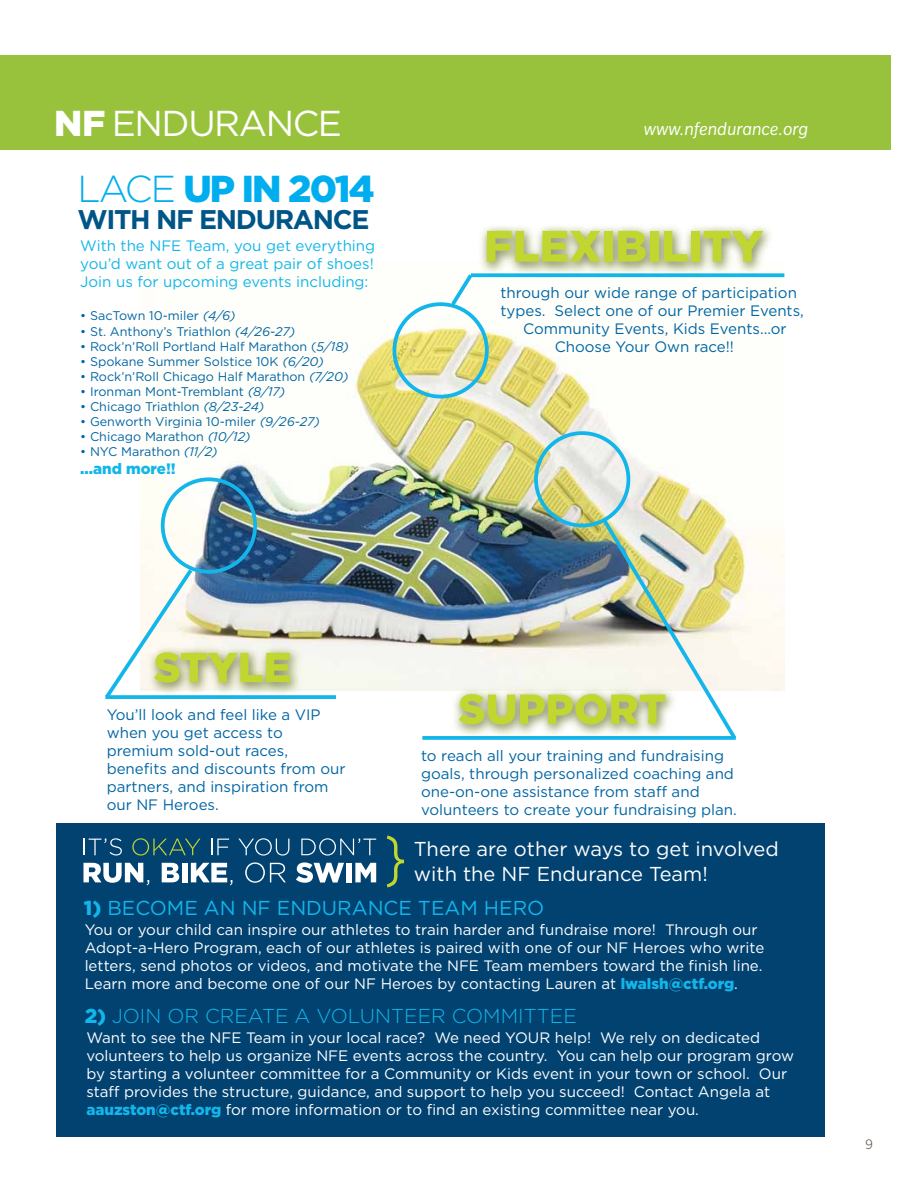
<style>
.page{position:relative;width:918px;height:1188px;background:#fff}
.page>*{position:absolute;margin:0;border:0;box-sizing:border-box;transform-origin:0 0}
.t1{font:900 37.5px "Gotham";letter-spacing:-.05em;color:#00aeef}
.t2{font:36px "Gotham";color:#fff}
.t3{font:700 27px "Gotham";letter-spacing:-.05em;color:#005587}
.t4{font:20.1px/24.2px "Gotham";color:#fff}
.t5{font:300 20.1px "Gotham";color:#13b6ea}
.t6{font:20.1px "Gotham";color:#13b6ea}
.t7{font:italic 19.5px "Slate Pro";color:#fff}
.t8{font:15.15px/18.1px "Gotham";color:#fff}
.t9{font:15.15px/18.1px "Gotham";color:#0065a4}
.t10{font:15.15px/18.1px "Gotham";color:#13b6ea;text-align:justify}
.t11{font:900 15.15px "Gotham";color:#13b6ea}
.t12{font:300 15px "Slate Pro";color:#63584e}
.t13{font:12.6px "Gotham";color:#0065a4}
.s1{font-weight:900}
.s2{font-weight:300}
.s3{font-style:italic}
.s4{font-weight:900;color:#13b6ea}
</style>
<div class="page">
<img style="left:140px;top:277px;width:644px;height:414px">
<div style="left:56px;top:823px;width:768px;height:314px;background:#024271"></div>
<div style="left:534px;top:431px;width:96px;height:96px;border:4px solid #13b6ea;border-radius:50%"></div>
<svg style="left:422px;top:736px;width:25px;height:4px"></svg>
<img style="left:447px;top:683px;width:12px;height:57px">
<div style="left:393px;top:302px;width:96px;height:97px;border:4px solid #13b6ea;border-radius:50%"></div>
<svg style="left:779px;top:273px;width:5px;height:4px"></svg>
<svg style="left:448px;top:273px;width:28px;height:36px"></svg>
<img style="left:475px;top:226px;width:304px;height:52px">
<svg style="left:487px;top:231px;width:114px;height:31px"></svg>
<div style="left:604px;top:231px;width:9px;height:31px;background:#c1d72f"></div>
<svg style="left:618px;top:231px;width:28px;height:31px"></svg>
<div style="left:650px;top:231px;width:8px;height:31px;background:#c1d72f"></div>
<svg style="left:664px;top:231px;width:23px;height:31px"></svg>
<div style="left:691px;top:231px;width:9px;height:31px;background:#c1d72f"></div>
<svg style="left:704px;top:231px;width:59px;height:31px"></svg>
<svg style="left:83px;top:838px;width:39px;height:18px"></svg>
<svg style="left:132px;top:838px;width:68px;height:18px"></svg>
<svg style="left:211px;top:839px;width:18px;height:16px"></svg>
<svg style="left:238px;top:838px;width:51px;height:18px"></svg>
<svg style="left:301px;top:838px;width:75px;height:18px"></svg>
<svg style="left:83px;top:863px;width:66px;height:22px"></svg>
<svg style="left:162px;top:863px;width:17px;height:19px"></svg>
<div style="left:182px;top:863px;width:5px;height:19px;background:#fff"></div>
<svg style="left:191px;top:863px;width:41px;height:22px"></svg>
<svg style="left:245px;top:862px;width:41px;height:21px"></svg>
<svg style="left:296px;top:862px;width:48px;height:21px"></svg>
<div style="left:346px;top:863px;width:6px;height:19px;background:#fff"></div>
<svg style="left:355px;top:863px;width:21px;height:19px"></svg>
<svg style="left:387px;top:836px;width:17px;height:51px"></svg>
<img style="left:459px;top:515px;width:281px;height:225px">
<div style="left:161px;top:477px;width:96px;height:97px;border:4px solid #13b6ea;border-radius:50%"></div>
<svg style="left:306px;top:695px;width:30px;height:4px"></svg>
<img style="left:290px;top:642px;width:16px;height:57px">
<svg style="left:105px;top:565px;width:185px;height:134px"></svg>
<div style="left:0;top:55px;width:891px;height:94px;background:#98c13c"></div>
<h2 class="t2" style="left:54px;top:103px;width:290px"><span class="s1">NF</span> en durance</h2>
<p class="t7" style="left:644px;top:118px;width:166px">www.nfendurance.org</p>
<h1 class="t1" style="left:77px;top:167px;width:299px"><span class="s2">LACE</span> up in 2014</h1>
<h3 class="t3" style="left:77px;top:203px;width:141px">WITH NF END</h3>
<h3 class="t3" style="left:256px;top:203px;width:112px">URANCE</h3>
<p class="t10" style="left:80px;top:236px;width:297px">With the NFE Team, you get everything you’d want out of a great pair of shoes!<br>Join us for upcoming events including:</p>
<p class="t13" style="left:80px;top:308px;width:157px">• SacTown 10-miler <span class="s3">(4/6)</span></p>
<p class="t13" style="left:80px;top:323px;width:217px">• St. Anthony’s Triathlon <span class="s3">(4/26-27)</span></p>
<p class="t13" style="left:80px;top:338px;width:270px">• Rock’n’Roll Portland Half Marathon (<span class="s3">5/18)</span></p>
<p class="t13" style="left:80px;top:353px;width:245px">• Spokane Summer Solstice 10K <span class="s3">(6/20)</span></p>
<p class="t13" style="left:80px;top:368px;width:270px">• Rock’n’Roll Chicago Half Marathon <span class="s3">(7/20)</span></p>
<p class="t13" style="left:80px;top:383px;width:207px">• Ironman Mont-Tremblant <span class="s3">(8/17)</span></p>
<p class="t13" style="left:80px;top:398px;width:186px">• Chicago Triathlon <span class="s3">(8/23-24)</span></p>
<p class="t13" style="left:80px;top:414px;width:241px">• Genworth Virginia 10-miler <span class="s3">(9/26-27)</span></p>
<p class="t13" style="left:80px;top:429px;width:172px">• Chicago Marathon <span class="s3">(10/12)</span></p>
<p class="t13" style="left:80px;top:444px;width:139px">• NYC Marathon <span class="s3">(11/2)</span></p>
<p class="t11" style="left:80px;top:459px;width:97px">...and more!!</p>
<p class="t9" style="left:500px;top:283px;width:298px">through our wide range of participation</p>
<p class="t9" style="left:500px;top:301px;width:305px">types. Select one of our Premier Events,</p>
<p class="t9" style="left:523px;top:319px;width:265px">Community Events, Kids Events...or</p>
<p class="t9" style="left:555px;top:337px;width:181px">Choose Your Own race!!</p>
<p class="t9" style="left:107px;top:705px;width:240px">You’ll look and feel like a VIP when you get access to premium sold-out races, benefits and discounts from our partners, and inspiration from our NF Heroes.</p>
<p class="t9" style="left:421px;top:746px;width:317px">to reach all your training and fundraising goals, through personalized coaching and one-on-one assistance from sta and volunteers to create your fundraising plan.</p>
<h3 class="t4" style="left:414px;top:837px;width:366px">There are other ways to get involved with the NF Endurance Team!</h3>
<h3 class="t6" style="left:84px;top:895px;width:462px"><span class="s1">1)</span> BECOME AN NF ENDURANCE TEAM HERO</h3>
<p class="t8" style="left:85px;top:920px;width:681px">You or your child can inspire our athletes to train harder and fundraise more! Through our Adopt-a-Hero Program, each of our athletes is paired with one of our NF Heroes who write letters, send photos or videos, and motivate the NFE Team members toward the finish line.<br>Learn more and become one of our NF Heroes by contacting Lauren at <span class="s4">lwalsh@ctf.org</span>.</p>
<h3 class="t5" style="left:85px;top:1003px;width:494px"><span class="s1">2)</span> JOIN OR CREATE A VOLUNTEER COMMITTEE</h3>
<p class="t8" style="left:86px;top:1028px;width:709px">Want to see the NFE Team in your local race? We need YOUR help! We rely on dedicated volunteers to help us organize NFE events across the country. You can help our program grow by starting a volunteer committee for a Community or Kids event in your town or school. Our staff provides the structure, guidance, and support to help you succeed! Contact Angela at <span class="s4">aauzston@ctf.org</span> for more information or to find an existing committee near you.</p>
<p class="t12" style="left:866px;top:1137px;width:9px">9</p>
</div>
